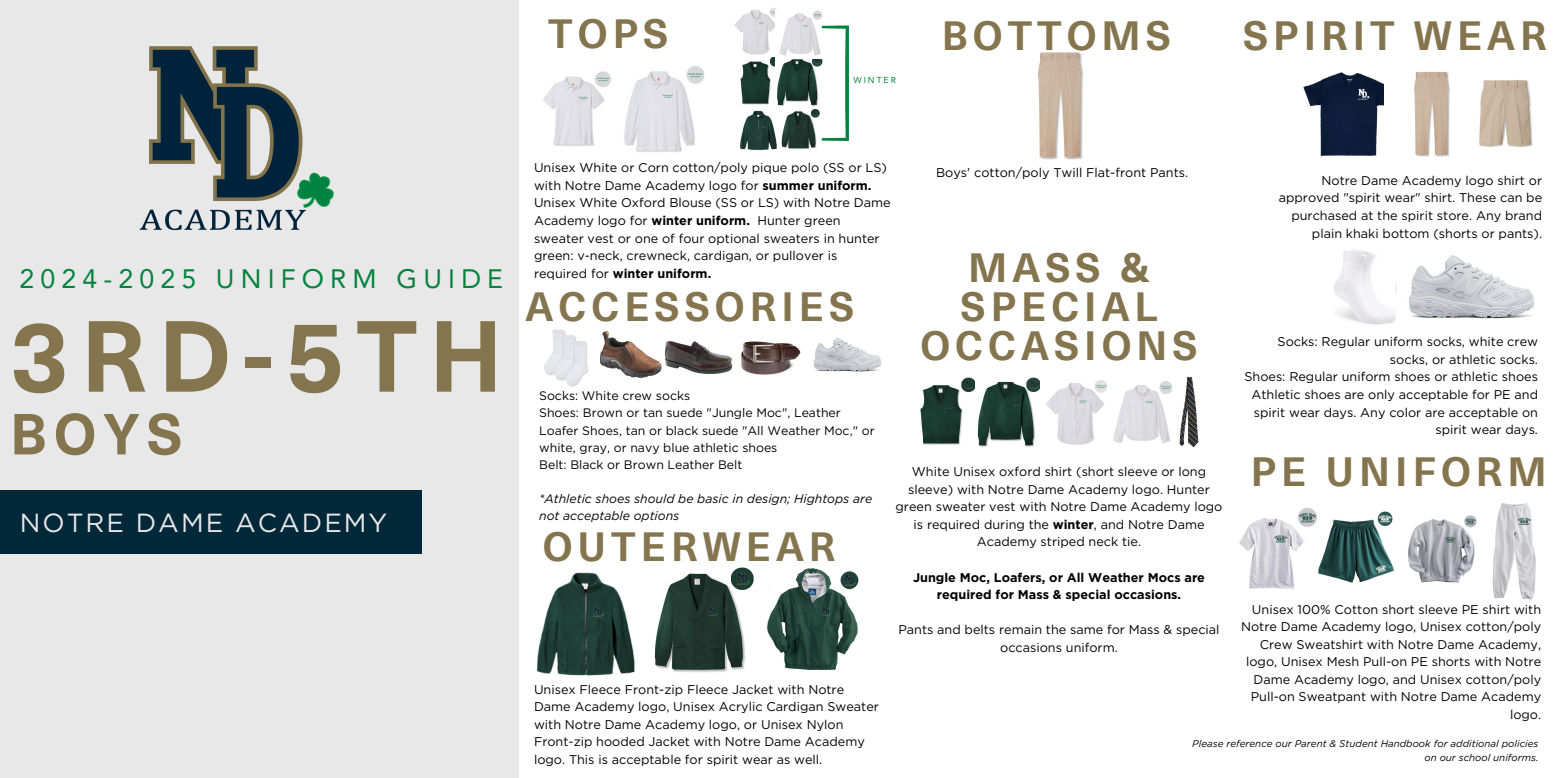
<style>
.page{position:relative;width:1556px;height:778px;background:#fff}
.page>*{position:absolute;margin:0;border:0;box-sizing:border-box;transform-origin:0 0}
.t1{font:700 98.97px "Neue Haas Unica Pro";letter-spacing:.115em;color:#84754e}
.t2{font:700 56.67px "Neue Haas Unica Pro";color:#84754e}
.t3{font:700 39.87px/38.9px "Neue Haas Unica Pro";letter-spacing:.125em;color:#84754e;text-align:center}
.t4{font:26.64px "Avenir LT Pro";letter-spacing:.23em;color:#00843d}
.t5{font:26.19px "Gotham";letter-spacing:.075em;color:#e8e8e8}
.t6{font:12.66px/17.6px "Gotham";color:#000;text-align:right}
.t7{font:700 12.66px/17.6px "Gotham";color:#000;text-align:center}
.t8{font:12.3px/17.1px "Gotham";color:#000}
.t9{font:italic 12.3px/17.1px "Gotham";color:#000}
.t10{font:italic 9.81px/13.7px "Gotham";color:#000;text-align:right}
.t11{font:8.64px "Avenir LT Pro";letter-spacing:.23em;color:#00843d}
.s1{font-weight:700}
</style>
<div class="page">
<div style="left:0;top:0;width:518px;height:778px;background:#e8e8e8"></div>
<img style="left:536px;top:572px;width:99px;height:104px">
<img style="left:654px;top:567px;width:100px;height:105px">
<img style="left:767px;top:568px;width:92px;height:102px">
<img style="left:139px;top:46px;width:195px;height:185px">
<img style="left:600px;top:330px;width:62px;height:48px">
<img style="left:544px;top:329px;width:44px;height:58px">
<img style="left:1038px;top:52px;width:45px;height:108px">
<div style="left:0;top:490px;width:422px;height:64px;background:#02283a"></div>
<img style="left:543px;top:71px;width:68px;height:75px">
<img style="left:624px;top:66px;width:81px;height:86px">
<img style="left:664px;top:341px;width:137px;height:34px">
<img style="left:920px;top:377px;width:55px;height:68px">
<img style="left:977px;top:377px;width:63px;height:70px">
<img style="left:1046px;top:380px;width:60px;height:65px">
<img style="left:1106px;top:381px;width:66px;height:62px">
<img style="left:1179px;top:377px;width:20px;height:71px">
<img style="left:1333px;top:249px;width:63px;height:76px">
<img style="left:1409px;top:255px;width:125px;height:64px">
<img style="left:1239px;top:508px;width:155px;height:81px">
<img style="left:1408px;top:515px;width:68px;height:68px">
<img style="left:1492px;top:503px;width:44px;height:97px">
<img style="left:740px;top:57px;width:35px;height:48px">
<img style="left:777px;top:59px;width:44px;height:47px">
<img style="left:734px;top:8px;width:43px;height:47px">
<img style="left:775px;top:9px;width:47px;height:47px">
<svg style="left:821px;top:25px;width:28px;height:116px"></svg>
<img style="left:781px;top:109px;width:39px;height:40px">
<img style="left:740px;top:110px;width:37px;height:41px">
<img style="left:1303px;top:72px;width:81px;height:84px">
<img style="left:1479px;top:80px;width:54px;height:68px">
<img style="left:1414px;top:71px;width:36px;height:86px">
<img style="left:813px;top:337px;width:69px;height:35px">
<p class="t3" style="left:548px;top:12px;width:121px">TOPS</p>
<p class="t11" style="left:853px;top:76px;width:44px">WINTER</p>
<p class="t3" style="left:941px;top:14px;width:231px">BOTTOMS</p>
<h3 class="t3" style="left:1243px;top:14px;width:305px">SPIRIT WEAR</h3>
<h6 class="t4" style="left:20px;top:268px;width:485px">2024-2025 UNIFORM GUIDE</h6>
<p class="t1" style="left:10px;top:276px;width:494px">3RD-5TH</p>
<p class="t2" style="left:10px;top:388px;width:174px">BOYS</p>
<p class="t5" style="left:20px;top:506px;width:369px">NOTRE DAME ACADEMY</p>
<h6 class="t6" style="left:534px;top:159px;width:358px;text-align:left">Unisex White or Corn cotton/poly pique polo (SS or LS) with Notre Dame Academy logo for <span class="s1">summer uniform.<br></span>Unisex White Oxford Blouse (SS or LS) with Notre Dame Academy logo for <span class="s1">winter uniform.</span> Hunter green sweater vest or one of four optional sweaters in hunter green: v-neck, crewneck, cardigan, or pullover is required for <span class="s1">winter uniform.</span></h6>
<p class="t6" style="left:936px;top:163px;width:253px">Boys' cotton/poly Twill Flat-front Pants.</p>
<p class="t6" style="left:1278px;top:171px;width:265px;line-height:17.7px">Notre Dame Academy logo shirt or approved "spirit wear" shirt. These can be purchased at the spirit store. Any brand plain khaki bottom (shorts or pants).</p>
<p class="t3" style="left:920px;top:246px;width:279px">MASS &amp;<br>SPECIAL<br>OCCASIONS</p>
<p class="t3" style="left:525px;top:285px;width:330px">ACCESSORIES</p>
<h5 class="t6" style="left:1244px;top:332px;width:295px;line-height:17.7px">Socks: Regular uniform socks, white crew socks, or athletic socks.<br>Shoes: Regular uniform shoes or athletic shoes Athletic shoes are only acceptable for PE and spirit wear days. Any color are acceptable on spirit wear days.</h5>
<p class="t3" style="left:1250px;top:450px;width:297px">PE UNIFORM</p>
<p class="t8" style="left:539px;top:387px;width:337px">Socks: White crew socks<br>Shoes: Brown or tan suede "Jungle Moc", Leather Loafer Shoes, tan or black suede "All Weather Moc," or white, gray, or navy blue athletic shoes<br>Belt: Black or Brown Leather Belt</p>
<p class="t9" style="left:539px;top:490px;width:334px">*Athletic shoes should be basic in design; Hightops are not acceptable options</p>
<p class="t6" style="left:895px;top:463px;width:328px;text-align:center">White Unisex oxford shirt (short sleeve or long sleeve) with Notre Dame Academy logo. Hunter green sweater vest with Notre Dame Academy logo is required during the <span class="s1">winter</span>, and Notre Dame Academy striped neck tie.</p>
<p class="t7" style="left:913px;top:568px;width:293px">Jungle Moc, Loafers, or All Weather Mocs are required for Mass &amp; special occasions.</p>
<p class="t6" style="left:898px;top:621px;width:323px;text-align:center">Pants and belts remain the same for Mass &amp; special occasions uniform.</p>
<h2 class="t3" style="left:543px;top:524px;width:294px">OUTERWEAR</h2>
<h3 class="t6" style="left:1240px;top:600px;width:301px">Unisex 100% Cotton short sleeve PE shirt with Notre Dame Academy logo, Unisex cotton/poly Crew Sweatshirt with Notre Dame Academy, logo, Unisex Mesh Pull-on PE shorts with Notre Dame Academy logo, and Unisex cotton/poly Pull-on Sweatpant with Notre Dame Academy logo.</h3>
<p class="t6" style="left:534px;top:680px;width:346px;text-align:left">Unisex Fleece Front-zip Fleece Jacket with Notre Dame Academy logo, Unisex Acrylic Cardigan Sweater with Notre Dame Academy logo, or Unisex Nylon Front-zip hooded Jacket with Notre Dame Academy logo. This is acceptable for spirit wear as well.</p>
<p class="t10" style="left:1192px;top:736px;width:348px">Please reference our Parent &amp; Student Handbook for additional policies on our school uniforms.</p>
</div>
